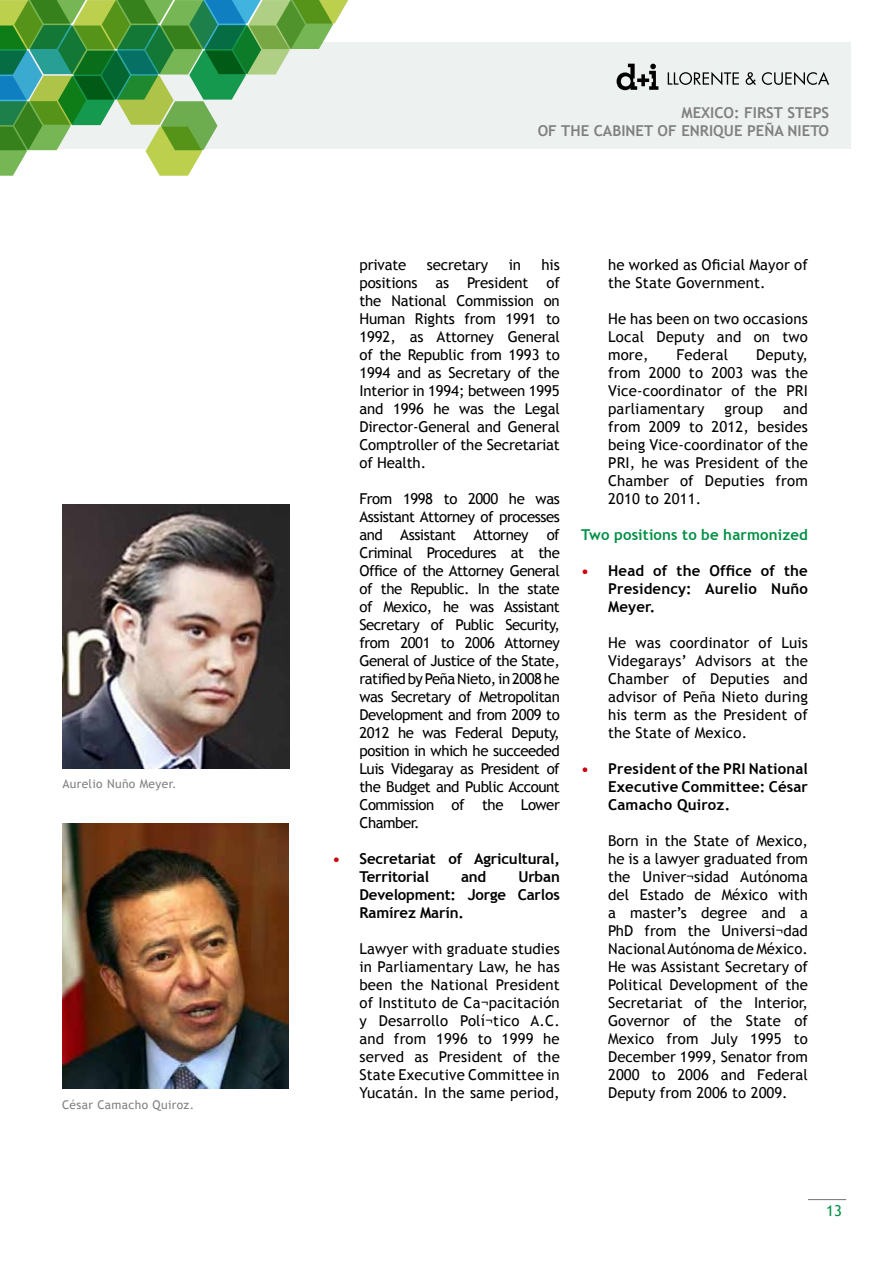
<style>
.page{position:relative;width:893px;height:1263px;background:#fff}
.page>*{position:absolute;margin:0;border:0;box-sizing:border-box;transform-origin:0 0}
.t1{font:15px/18px "Trebuchet MS";letter-spacing:.01em;color:#000;text-align:justify}
.t2{font:700 15px/18px "Trebuchet MS";letter-spacing:.01em;color:#000;text-align:justify}
.t3{font:700 15px/18px "Trebuchet MS";color:#808080;text-align:right}
.t4{font:700 15px/18px "Trebuchet MS";letter-spacing:-.01em;color:#000}
.t5{font:700 15px "Trebuchet MS";letter-spacing:.01em;color:#009044}
.t6{font:15px "Trebuchet MS";letter-spacing:-.01em;color:#000}
.t7{font:15px "Trebuchet MS";color:#009044}
.t8{font:12px "Trebuchet MS";letter-spacing:.03em;color:#808080}
.s1{color:#cb0610}
</style>
<div class="page">
<div style="left:0;top:43px;width:850px;height:106px;background:#edf1ef"></div>
<svg style="left:0;top:0;width:348px;height:176px"></svg>
<svg style="left:668px;top:72px;width:71px;height:13px"></svg>
<svg style="left:746px;top:72px;width:10px;height:13px"></svg>
<svg style="left:762px;top:72px;width:67px;height:13px"></svg>
<svg style="left:617px;top:64px;width:41px;height:26px"></svg>
<hr style="left:808px;top:1199px;width:38px;height:1px;background:#808080">
<img style="left:62px;top:504px;width:227px;height:264px">
<img style="left:62px;top:823px;width:227px;height:265px">
<p class="t8" style="left:62px;top:776px;width:116px">Aurelio Nuño Meyer.</p>
<p class="t8" style="left:62px;top:1097px;width:133px">César Camacho Quiroz.</p>
<p class="t3" style="left:538px;top:104px;width:293px">Mexico: First steps<br>of the cabinet of Enrique Peña Nieto</p>
<p class="t1" style="left:359px;top:256px;width:202px;text-indent:182px">his positions as President of the National Commission on Human Rights from 1991 to 1992, as Attorney General of the Republic from 1993 to 1994 and as Secretary of the Interior in 1994; between 1995 and 1996 he was the Legal Director-General and General Comptroller of the Secretariat of Health.</p>
<p class="t1" style="left:359px;top:490px;width:202px">From 1998 to 2000 he was Assistant Attorney of processes and Assistant Attorney of Criminal Procedures at the Office of the Attorney General of the Republic. In the state of Mexico, he was Assistant Secretary of Public Security, from 2001 to 2006 Attorney General of Justice of the State, ratified by Peña Nieto, in 2008 he was Secretary of Metropolitan Development and from 2009 to 2012 he was Federal Deputy, position in which he succeeded Luis Videgaray as President of the Budget and Public Account Commission of the Lower Chamber.</p>
<p class="t4" style="left:359px;top:850px;width:202px;text-indent:-27px"><span class="s1">•</span> Secretariat of Agricultural,<br>Territorial</p>
<p class="t6" style="left:359px;top:256px;width:48px">private</p>
<p class="t6" style="left:427px;top:256px;width:63px">secretary</p>
<p class="t1" style="left:509px;top:256px;width:14px">in</p>
<p class="t2" style="left:359px;top:868px;width:202px;text-indent:159px">Urban Development: Jorge Carlos Ramírez Marín.</p>
<p class="t1" style="left:359px;top:940px;width:202px">Lawyer with graduate studies in Parliamentary Law, he has been the National President of Instituto de Ca¬pacitación y Desarrollo Polí¬tico A.C. and from 1996 to 1999 he served as President of the State Executive Committee in Yucatán. In the same period,</p>
<p class="t2" style="left:461px;top:868px;width:27px">and</p>
<p class="t1" style="left:608px;top:256px;width:201px">he worked as Oficial Mayor of the State Government.</p>
<p class="t1" style="left:608px;top:310px;width:201px">He has been on two occasions Local Deputy and on two more,</p>
<p class="t1" style="left:677px;top:346px;width:53px">Federal</p>
<p class="t1" style="left:608px;top:346px;width:201px;text-indent:148px">Deputy, from 2000 to 2003 was the Vice-coordinator of the PRI parliamentary</p>
<p class="t1" style="left:608px;top:400px;width:201px;text-indent:175px">and from 2009 to 2012, besides being Vice-coordinator of the PRI, he was President of the Chamber of Deputies from 2010 to 2011.</p>
<p class="t5" style="left:581px;top:525px;width:228px">Two positions to be harmonized</p>
<p class="t2" style="left:608px;top:562px;width:201px;text-indent:-27px"><span class="s1">•</span> Head of the Office of the Presidency: Aurelio Nuño Meyer.</p>
<p class="t1" style="left:608px;top:634px;width:201px">He was coordinator of Luis Videgarays’ Advisors at the Chamber of Deputies and advisor of Peña Nieto during his term as the President of the State of Mexico.</p>
<p class="t2" style="left:608px;top:760px;width:201px;text-indent:-27px"><span class="s1">•</span> President of the PRI National Executive Committee: César Camacho Quiroz.</p>
<p class="t1" style="left:608px;top:832px;width:201px">Born in the State of Mexico, he is a lawyer graduated from the Univer¬sidad Autónoma del Estado de México with a master’s degree and a PhD from the Universi¬dad Nacional Autónoma de México.<br>He was Assistant Secretary of Political Development of the Secretariat of the Interior, Governor of the State of Mexico from July 1995 to December 1999, Senator from 2000 to 2006 and Federal Deputy from 2006 to 2009.</p>
<p class="t1" style="left:724px;top:400px;width:40px">group</p>
<p class="t7" style="left:826px;top:1201px;width:17px">13</p>
</div>
